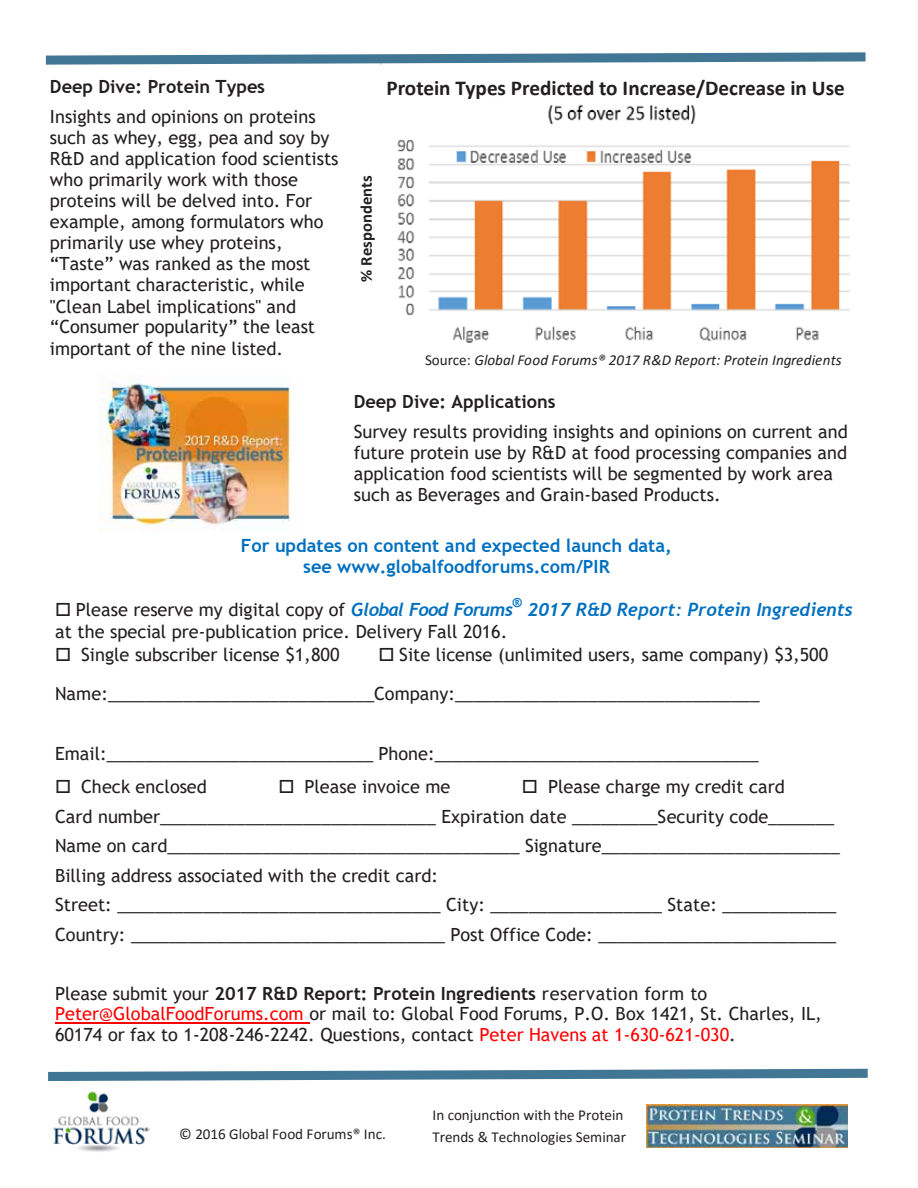
<style>
.page{position:relative;width:918px;height:1188px;background:#fff}
.page>*{position:absolute;margin:0;border:0;box-sizing:border-box;transform-origin:0 0}
.t1{font:700 21.15px "Calibri";letter-spacing:-.005em;color:#231f20}
.t2{font:18.15px/21px "Trebuchet MS";color:#231f20}
.t3{font:700 18.15px/20.7px "Trebuchet MS";color:#0070c0;text-align:center}
.t4{font:700 18.15px "Trebuchet MS";color:#231f20}
.t5{font:italic 700 18.15px "Trebuchet";color:#0070c0}
.t6{font:700 16.65px "Calibri";letter-spacing:.005em;color:#231f20}
.t7{font:15.15px/22px "Calibri";letter-spacing:-.005em;color:#231f20}
.t8{font:italic 15.15px "Calibri";letter-spacing:.005em;color:#231f20}
.t9{font:italic 700 13.65px "Trebuchet";color:#0070c0}
.s1{font-style:normal}
.s2{font-family:"Trebuchet";font-weight:700;font-style:italic;color:#0070c0}
.s3{font-weight:700}
.s4{color:#f00}
</style>
<div class="page">
<hr style="left:55px;top:1022px;width:254px;height:2px;background:#f00">
<img style="left:647px;top:1104px;width:201px;height:44px">
<svg style="left:48px;top:1068px;width:820px;height:13px"></svg>
<svg style="left:45px;top:52px;width:821px;height:346px"></svg>
<img style="left:100px;top:375px;width:203px;height:155px">
<img style="left:53px;top:1091px;width:97px;height:61px">
<div style="left:860px;top:64px;width:15px;height:332px;background:#fff"></div>
<p class="t4" style="left:50px;top:75px;width:217px">Deep Dive: Protein Types</p>
<p class="t1" style="left:387px;top:73px;width:460px">Protein Types Predicted to Increase/Decrease in Use</p>
<p class="t2" style="left:50px;top:106px;width:290px">Insights and opinions on proteins such as whey, egg, pea and soy by<br>R&amp;D and application food scientists who primarily work with those proteins will be delved into. For example, among formulators who primarily use whey proteins, “Taste” was ranked as the most important characteristic, while "Clean Label implications" and “Consumer popularity” the least important of the nine listed.</p>
<p class="t6" style="left:355px;top:282px;width:107px;rotate:-90deg">% Respondents</p>
<p class="t8" style="left:425px;top:349px;width:418px"><span class="s1">Source:</span> Global Food Forums® 2017 R&amp;D Report: Protein Ingredients</p>
<p class="t4" style="left:354px;top:390px;width:203px">Deep Dive: Applications</p>
<p class="t2" style="left:354px;top:421px;width:495px">Survey results providing insights and opinions on current and future protein use by R&amp;D at food processing companies and application food scientists will be segmented by work area such as Beverages and Grain-based Products.</p>
<p class="t3" style="left:241px;top:535px;width:433px">For updates on content and expected launch data, see www.globalfoodforums.com/PIR</p>
<p class="t2" style="left:55px;top:599px;width:460px">□ Please reserve my digital copy of <span class="s2">Global Food Forums</span></p>
<p class="t9" style="left:512px;top:593px;width:11px">®</p>
<p class="t5" style="left:528px;top:598px;width:327px">2017 R&amp;D Report: Protein Ingredients</p>
<p class="t2" style="left:55px;top:621px;width:454px">at the special pre-publication price. Delivery Fall 2016.</p>
<p class="t2" style="left:55px;top:644px;width:286px">□ Single subscriber license $1,800</p>
<p class="t2" style="left:55px;top:635px;width:775px;line-height:39px;text-indent:323px">□ Site license (unlimited users, same company) $3,500<br>Name:____________________________Company:________________________________</p>
<p class="t2" style="left:55px;top:743px;width:705px">Email:____________________________ Phone:__________________________________</p>
<p class="t2" style="left:55px;top:776px;width:154px">□ Check enclosed</p>
<p class="t2" style="left:278px;top:776px;width:174px">□ Please invoice me</p>
<p class="t2" style="left:55px;top:771px;width:786px;line-height:29.7px;text-indent:467px">□ Please charge my credit card<br>Card number_____________________________ Expiration date _________Security code_______ Name on card_____________________________________ Signature_________________________ Billing address associated with the credit card:<br>Street: __________________________________ City: __________________ State: ____________ Country: _________________________________ Post Office Code: _________________________</p>
<p class="t2" style="left:55px;top:983px;width:768px;line-height:20.4px">Please submit your <span class="s3">2017 R&amp;D Report: Protein Ingredients</span> reservation form to<br><span class="s4">Peter@GlobalFoodForums.com</span> or mail to: Global Food Forums, P.O. Box 1421, St. Charles, IL,<br>60174 or fax to 1-208-246-2242. Questions, contact <span class="s4">Peter Havens at 1-630-621-030</span>.</p>
<p class="t7" style="left:179px;top:1122px;width:208px">© 2016 Global Food Forums® Inc.</p>
<p class="t7" style="left:433px;top:1103px;width:195px">In conjunction with the Protein<br>Trends &amp; Technologies Seminar</p>
</div>
